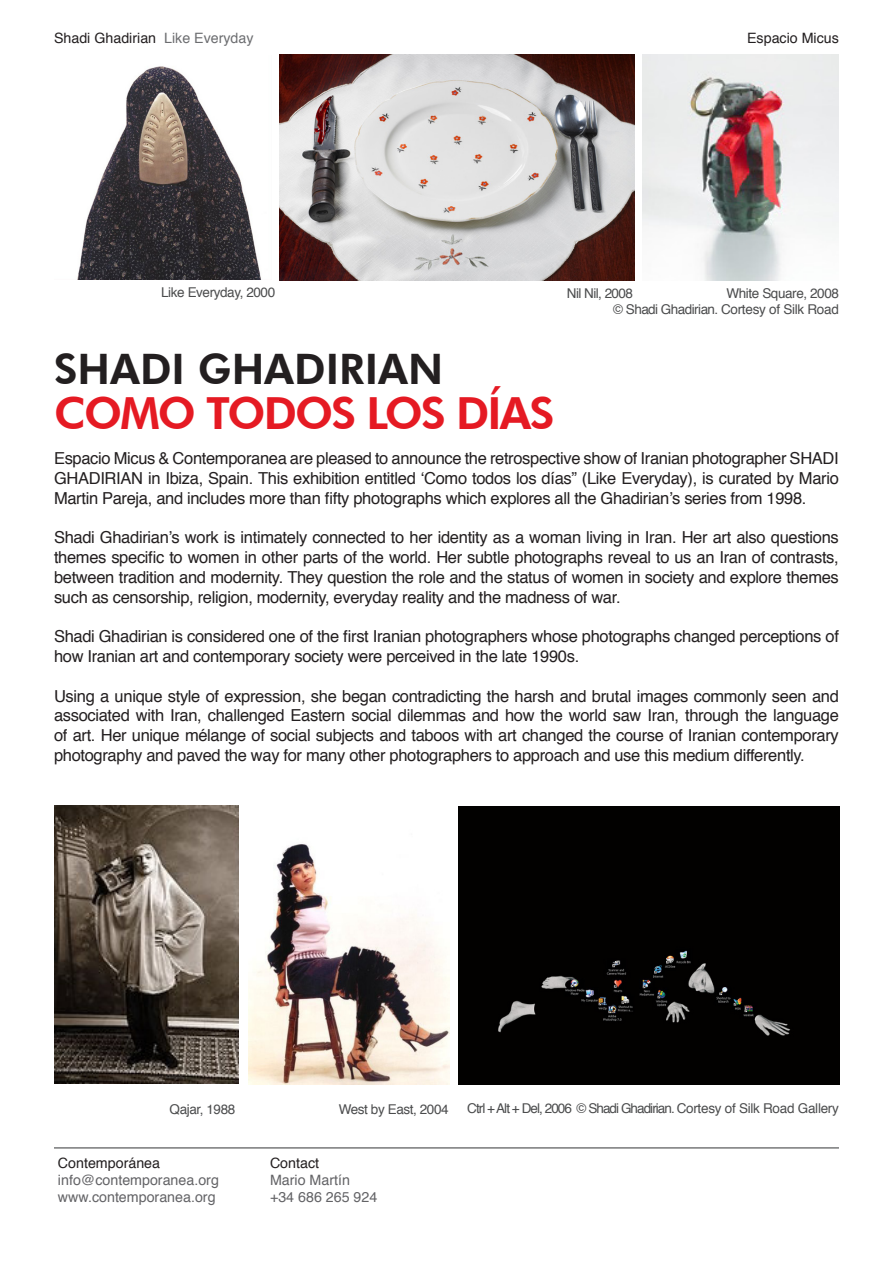
<style>
.page{position:relative;width:893px;height:1263px;background:#fff}
.page>*{position:absolute;margin:0;border:0;box-sizing:border-box;transform-origin:0 0}
.t1{font:800 44.25px "Futura BT";letter-spacing:-.04em;color:#e51a23}
.t2{font:800 42px "Futura BT";color:#231f20}
.t3{font:16.5px/19.8px "Helvetica";letter-spacing:-.02em;color:#231f20;text-align:justify}
.t4{font:14.25px "Helvetica";color:#636366}
.t5{font:14.25px "Helvetica";color:#231f20}
.t6{font:13.5px "Helvetica";letter-spacing:-.03em;color:#4b4c4d}
.t7{font:13.5px "Helvetica";letter-spacing:-.07em;color:#4b4c4d}
.s1{color:#6c6d70}
</style>
<div class="page">
<hr style="left:54px;top:1147px;width:785px;height:1px;background:#4b4c4d">
<img style="left:77px;top:66px;width:185px;height:214px">
<img style="left:54px;top:806px;width:184px;height:278px">
<div style="left:459px;top:806px;width:380px;height:278px;background:#020100"></div>
<img style="left:248px;top:844px;width:201px;height:241px">
<img style="left:279px;top:54px;width:356px;height:226px">
<img style="left:642px;top:54px;width:197px;height:227px">
<p class="t5" style="left:54px;top:27px;width:201px">Shadi Ghadirian <span class="s1">Like Everyday</span></p>
<p class="t5" style="left:747px;top:27px;width:93px">Espacio Micus</p>
<p class="t6" style="left:161px;top:282px;width:116px">Like Everyday, 2000</p>
<p class="t6" style="left:567px;top:283px;width:68px">Nil Nil, 2008</p>
<p class="t6" style="left:726px;top:283px;width:114px">White Square, 2008</p>
<p class="t6" style="left:613px;top:299px;width:227px">© Shadi Ghadirian. Cortesy of Silk Road</p>
<p class="t2" style="left:54px;top:344px;width:391px">SHADI GHADIRIAN</p>
<p class="t1" style="left:54px;top:387px;width:502px">COMO TODOS LOS DÍAS</p>
<p class="t3" style="left:54px;top:449px;width:786px">Espacio Micus &amp; Contemporanea are pleased to announce the retrospective show of Iranian photographer SHADI GHADIRIAN in Ibiza, Spain. This exhibition entitled ‘Como todos los días” (Like Everyday), is curated by Mario Martin Pareja, and includes more than fifty photographs which explores all the Ghadirian’s series from 1998.</p>
<p class="t3" style="left:54px;top:528px;width:786px">Shadi Ghadirian’s work is intimately connected to her identity as a woman living in Iran. Her art also questions themes specific to women in other parts of the world. Her subtle photographs reveal to us an Iran of contrasts, between tradition and modernity. They question the role and the status of women in society and explore themes such as censorship, religion, modernity, everyday reality and the madness of war.</p>
<p class="t3" style="left:54px;top:627px;width:786px">Shadi Ghadirian is considered one of the first Iranian photographers whose photographs changed perceptions of how Iranian art and contemporary society were perceived in the late 1990s.</p>
<p class="t3" style="left:54px;top:686px;width:786px">Using a unique style of expression, she began contradicting the harsh and brutal images commonly seen and associated with Iran, challenged Eastern social dilemmas and how the world saw Iran, through the language of art. Her unique mélange of social subjects and taboos with art changed the course of Iranian contemporary photography and paved the way for many other photographers to approach and use this medium differently.</p>
<p class="t6" style="left:170px;top:1098px;width:67px">Qajar, 1988</p>
<p class="t6" style="left:339px;top:1098px;width:111px">West by East, 2004</p>
<p class="t7" style="left:467px;top:1098px;width:373px">Ctrl + Alt + Del, 2006 © Shadi Ghadirian. Cortesy of Silk Road Gallery</p>
<p class="t5" style="left:58px;top:1152px;width:104px">Contemporánea</p>
<p class="t5" style="left:270px;top:1152px;width:51px">Contact</p>
<p class="t4" style="left:58px;top:1169px;width:162px">info@contemporanea.org</p>
<p class="t4" style="left:270px;top:1169px;width:81px">Mario Martín</p>
<p class="t4" style="left:58px;top:1186px;width:159px">www.contemporanea.org</p>
<p class="t4" style="left:270px;top:1186px;width:109px">+34 686 265 924</p>
</div>
